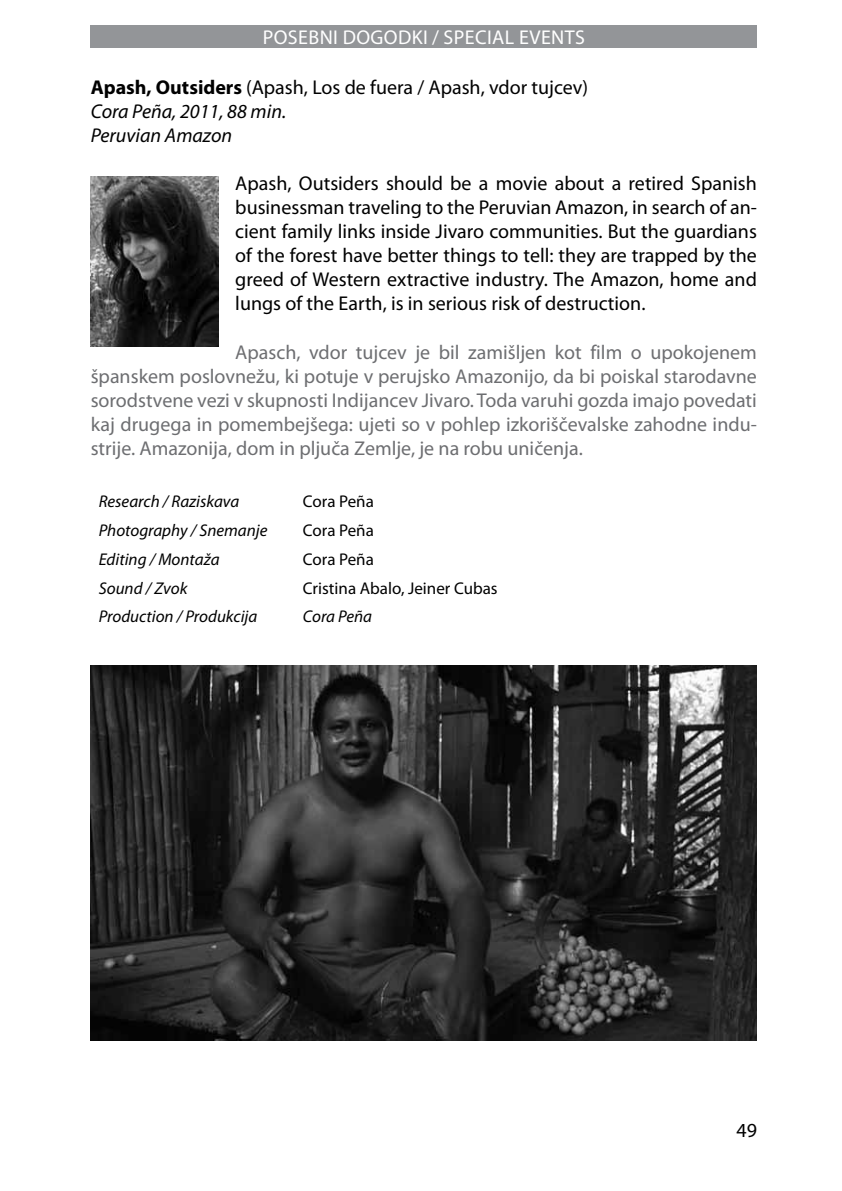
<style>
.page{position:relative;width:842px;height:1191px;background:#fff}
.page>*{position:absolute;margin:0;border:0;box-sizing:border-box;transform-origin:0 0}
.t1{font:20px/24px "Myriad Pro";color:#000}
.t2{font:20px/24px "Myriad Pro";color:#6d6e71;text-align:justify}
.t3{font:20px "Myriad Pro";letter-spacing:.02em;color:#fff}
.t4{font:italic 17px "Myriad Pro";color:#000}
.t5{font:17px "Myriad Pro";color:#000}
.s1{font-weight:700}
.s2{font-style:italic}
</style>
<div class="page">
<img style="left:91px;top:665px;width:666px;height:375px">
<img style="left:91px;top:176px;width:127px;height:170px">
<div style="left:91px;top:25px;width:666px;height:23px;background:#939598"></div>
<p class="t3" style="left:263px;top:25px;width:324px">POSEBNI DOGODKI / SPECIAL EVENTS</p>
<p class="t1" style="left:91px;top:75px;width:499px"><span class="s1">Apash, Outsiders</span> (Apash, Los de fuera / Apash, vdor tujcev)<br><span class="s2">Cora Peña, 2011, 88 min.<br>Peruvian Amazon</span></p>
<p class="t1" style="left:235px;top:171px;width:523px;text-align:justify">Apash, Outsiders should be a movie about a retired Spanish businessman traveling to the Peruvian Amazon, in search of an&shy;cient family links inside Jivaro communities. But the guardians of the forest have better things to tell: they are trapped by the greed of Western extractive industry. The Amazon, home and lungs of the Earth, is in serious risk of destruction.</p>
<p class="t2" style="left:91px;top:339px;width:668px;text-indent:145px">Apasch, vdor tujcev je bil zamišljen kot film o upokojenem španskem poslovnežu, ki potuje v perujsko Amazonijo, da bi poiskal starodavne sorodstvene vezi v skupnosti Indijancev Jivaro. Toda varuhi gozda imajo povedati kaj drugega in pomembejšega: ujeti so v pohlep izkoriščevalske zahodne indu&shy;strije. Amazonija, dom in pljuča Zemlje, je na robu uničenja.</p>
<p class="t4" style="left:99px;top:491px;width:142px">Research / Raziskava</p>
<p class="t5" style="left:303px;top:491px;width:73px">Cora Peña</p>
<p class="t4" style="left:99px;top:520px;width:170px">Photography / Snemanje</p>
<p class="t5" style="left:303px;top:520px;width:73px">Cora Peña</p>
<p class="t4" style="left:99px;top:548px;width:122px">Editing / Montaža</p>
<p class="t5" style="left:303px;top:548px;width:73px">Cora Peña</p>
<p class="t4" style="left:99px;top:577px;width:90px">Sound / Zvok</p>
<p class="t5" style="left:303px;top:577px;width:196px">Cristina Abalo, Jeiner Cubas</p>
<p class="t4" style="left:99px;top:606px;width:160px">Production / Produkcija</p>
<p class="t4" style="left:303px;top:606px;width:71px">Cora Peña</p>
<p class="t1" style="left:736px;top:1117px;width:22px">49</p>
</div>
